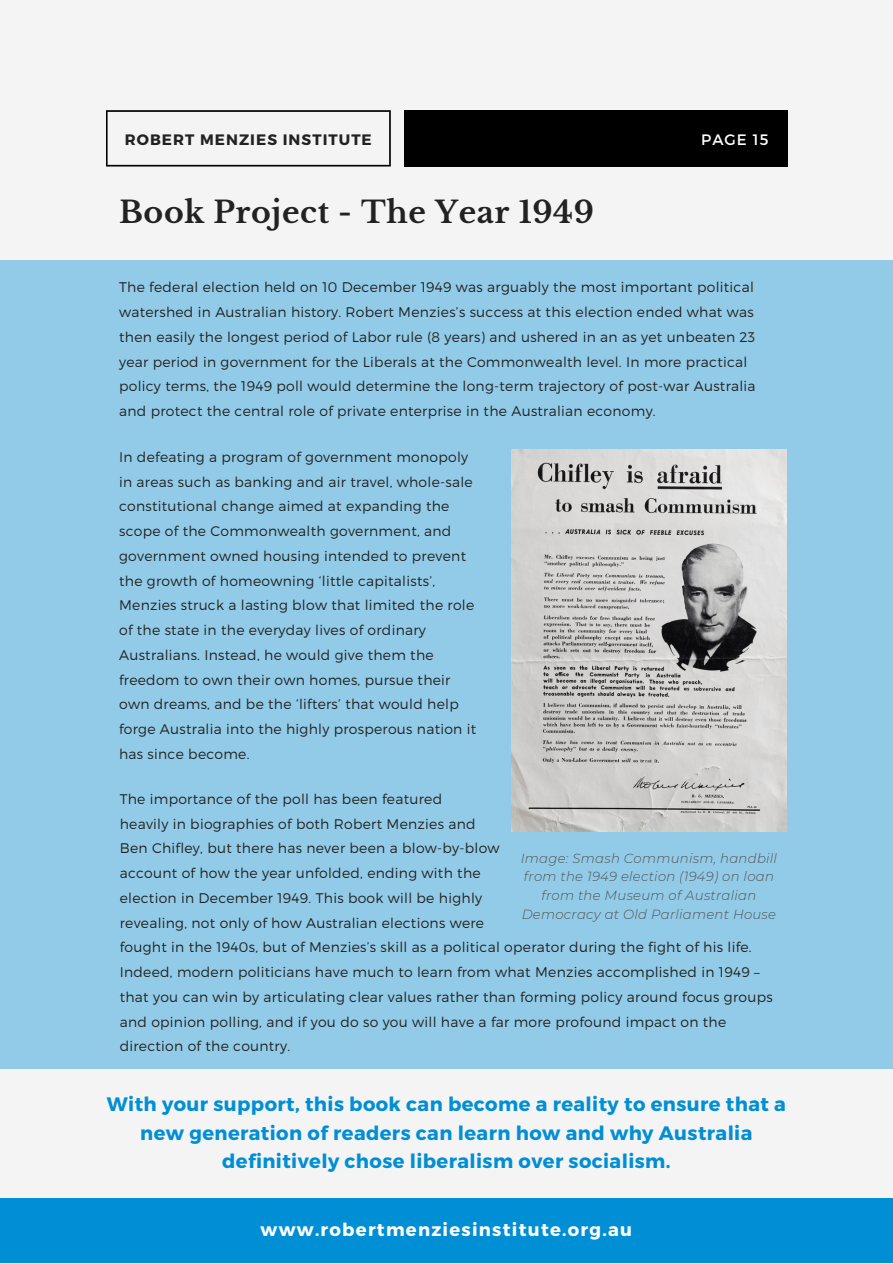
<style>
.page{position:relative;width:893px;height:1264px;background:#fff}
.page>*{position:absolute;margin:0;border:0;box-sizing:border-box;transform-origin:0 0}
.t1{font:700 30px "Libre Baskerville";letter-spacing:.02em;color:#222}
.t2{font:700 19.5px/28px "Montserrat";letter-spacing:.02em;color:#008fd5;text-align:center}
.t3{font:700 18px "Montserrat";letter-spacing:.07em;color:#fff}
.t4{font:700 15.15px "Montserrat";letter-spacing:.07em;color:#222}
.t5{font:15.15px "Montserrat";letter-spacing:.07em;color:#fff}
.t6{font:300 13.95px/24.8px "Montserrat";letter-spacing:.02em;color:#222}
.t7{font:italic 300 13.2px/18.8px "Montserrat";letter-spacing:.02em;color:#545454;text-align:center}
</style>
<div class="page">
<div style="left:0;top:0;width:892px;height:1262px;background:#f4f4f4"></div>
<div style="left:0;top:260px;width:892px;height:808px;background:#92cbe7"></div>
<div style="left:0;top:1197px;width:892px;height:65px;background:#008fd5"></div>
<svg style="left:106px;top:110px;width:285px;height:56px"></svg>
<div style="left:404px;top:110px;width:384px;height:56px;background:#000"></div>
<img style="left:511px;top:449px;width:275px;height:383px">
<p class="t4" style="left:125px;top:130px;width:248px">ROBERT MENZIES INSTITUTE</p>
<p class="t5" style="left:701px;top:130px;width:69px">PAGE 15</p>
<p class="t1" style="left:119px;top:194px;width:476px">Book Project - The Year 1949</p>
<p class="t6" style="left:119px;top:274px;width:638px">The federal election held on 10 December 1949 was arguably the most important political watershed in Australian history. Robert Menzies’s success at this election ended what was then easily the longest period of Labor rule (8 years) and ushered in an as yet unbeaten 23 year period in government for the Liberals at the Commonwealth level. In more practical policy terms, the 1949 poll would determine the long-term trajectory of post-war Australia and protect the central role of private enterprise in the Australian economy.</p>
<p class="t6" style="left:119px;top:444px;width:358px">In defeating a program of government monopoly in areas such as banking and air travel, whole-sale constitutional change aimed at expanding the scope of the Commonwealth government, and government owned housing intended to prevent the growth of homeowning ‘little capitalists’, Menzies struck a lasting blow that limited the role of the state in the everyday lives of ordinary Australians. Instead, he would give them the freedom to own their own homes, pursue their own dreams, and be the ‘lifters’ that would help forge Australia into the highly prosperous nation it has since become.</p>
<p class="t6" style="left:120px;top:785px;width:324px">The importance of the poll has been featured</p>
<p class="t6" style="left:120px;top:810px;width:357px">heavily in biographies of both Robert Menzies and</p>
<p class="t6" style="left:120px;top:835px;width:381px">Ben Chifley, but there has never been a blow-by-blow</p>
<p class="t6" style="left:120px;top:860px;width:362px">account of how the year unfolded, ending with the</p>
<p class="t6" style="left:120px;top:884px;width:364px">election in December 1949. This book will be highly</p>
<p class="t6" style="left:120px;top:909px;width:366px">revealing, not only of how Australian elections were</p>
<p class="t6" style="left:120px;top:934px;width:654px">fought in the 1940s, but of Menzies’s skill as a political operator during the fight of his life.<br>Indeed, modern politicians have much to learn from what Menzies accomplished in 1949 – that you can win by articulating clear values rather than forming policy around focus groups and opinion polling, and if you do so you will have a far more profound impact on the direction of the country.</p>
<p class="t7" style="left:520px;top:848px;width:258px">Image: Smash Communism, handbill from the 1949 election (1949) on loan from the Museum of Australian Democracy at Old Parliament House</p>
<p class="t2" style="left:107px;top:1089px;width:680px">With your support, this book can become a reality to ensure that a new generation of readers can learn how and why Australia definitively chose liberalism over socialism.</p>
<p class="t3" style="left:260px;top:1218px;width:373px">www.robertmenziesinstitute.org.au</p>
</div>
